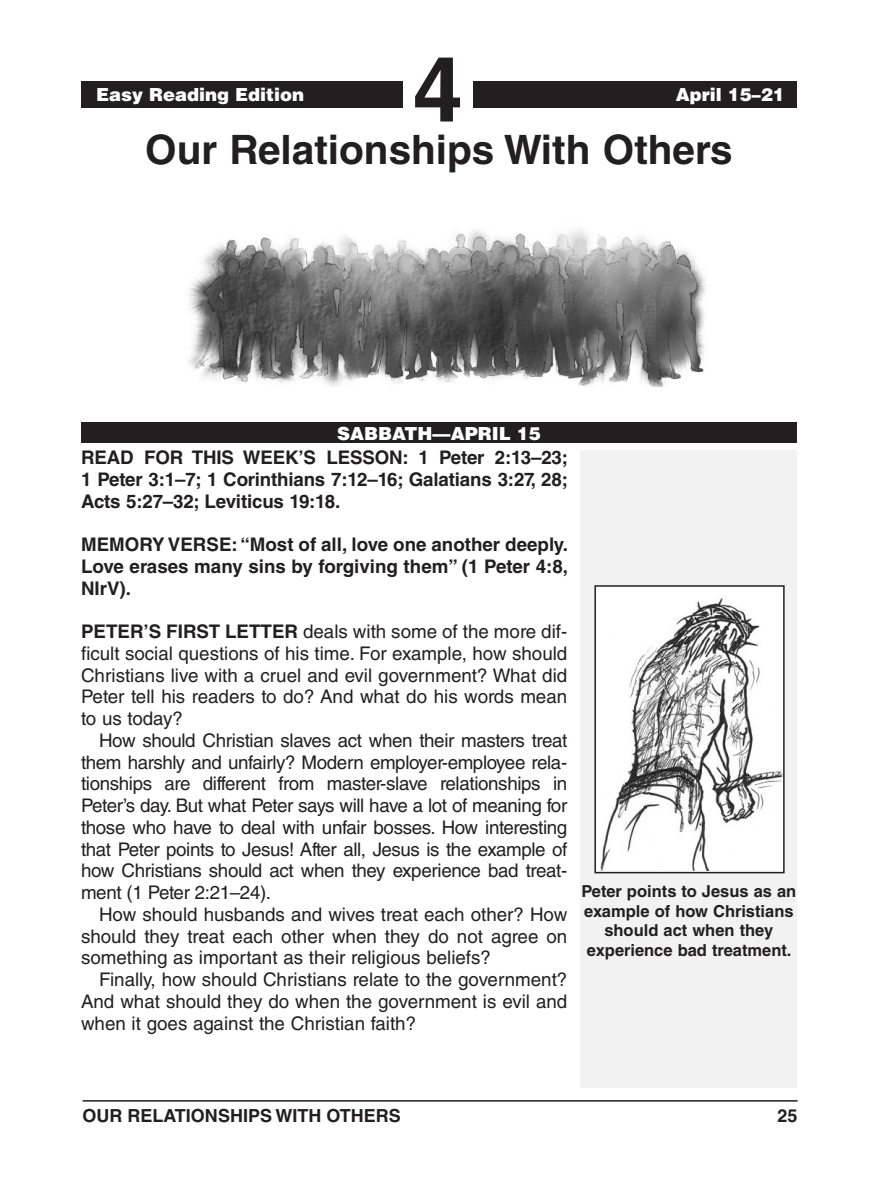
<style>
.page{position:relative;width:878px;height:1202px;background:#fff}
.page>*{position:absolute;margin:0;border:0;box-sizing:border-box;transform-origin:0 0}
.t1{font:700 90px "Helvetica LT Std";color:#231f20}
.Lesson_Title{font:700 40.5px "Helvetica LT Std";color:#231f20}
.Body_Text{font:18.75px/21.8px "Helvetica LT Std";color:#231f20;text-align:justify}
.Body_Text_NoIndent_B{font:700 18.75px/21.8px "Helvetica LT Std";letter-spacing:-.01em;color:#231f20;text-align:justify}
.Body_Text_NoIndent_S{font:18.75px/21.8px "Helvetica LT Std";color:#231f20;text-align:justify}
.Sabbath_Heading{font:900 18px "Helvetica LT Std";color:#fff}
.t2{font:700 18px "Helvetica LT Std";color:#231f20}
.Running_Head_-_Right{font:900 18px "Helvetica LT Std";color:#fff}
.Image_Captions{font:700 16.5px/19.5px "Helvetica LT Std";color:#231f20;text-align:center}
.s1{font-weight:700}
</style>
<div class="page">
<hr style="left:82px;top:1100px;width:715px;height:1px;background:#231f20">
<div style="left:580px;top:450px;width:216px;height:637px;background:#f2f2f3"></div>
<div style="left:81px;top:81px;width:322px;height:27px;background:#231f20"></div>
<div style="left:472px;top:81px;width:324px;height:27px;background:#231f20"></div>
<div style="left:81px;top:422px;width:715px;height:20px;background:#231f20"></div>
<img style="left:188px;top:230px;width:518px;height:156px">
<img style="left:600px;top:589px;width:181px;height:281px">
<div style="left:594px;top:585px;width:190px;height:288px;border:2px solid #231f20"></div>
<p class="Sabbath_Heading" style="left:96px;top:82px;width:210px">Easy Reading Edition</p>
<h1 class="t1" style="left:412px;top:35px;width:52px">4</h1>
<p class="Running_Head_-_Right" style="left:675px;top:82px;width:111px">April 15–21</p>
<p class="Lesson_Title" style="left:145px;top:125px;width:589px">Our Relationships With Others</p>
<p class="Sabbath_Heading" style="left:337px;top:421px;width:205px">SABBATH—APRIL 15</p>
<p class="Body_Text_NoIndent_B" style="left:81px;top:446px;width:488px">READ FOR THIS WEEK’S LESSON: 1 Peter 2:13–23; 1 Peter 3:1–7; 1 Corinthians 7:12–16; Galatians 3:27, 28; Acts 5:27–32; Leviticus 19:18.</p>
<p class="Body_Text_NoIndent_B" style="left:81px;top:533px;width:488px">MEMORY VERSE: “Most of all, love one another deeply.<br>Love erases many sins by forgiving them” (1 Peter 4:8, NIrV).</p>
<p class="Body_Text_NoIndent_S" style="left:81px;top:620px;width:488px"><span class="s1">PETER’S FIRST LETTER</span> deals with some of the more dif&shy;ficult social questions of his time. For example, how should Christians live with a cruel and evil government? What did Peter tell his readers to do? And what do his words mean to us today?</p>
<p class="Body_Text" style="left:81px;top:729px;width:488px;text-indent:18px">How should Christian slaves act when their masters treat them harshly and unfairly? Modern employer-employee rela&shy;tionships are different from master-slave relationships in Peter’s day. But what Peter says will have a lot of meaning for those who have to deal with unfair bosses. How interesting that Peter points to Jesus! After all, Jesus is the example of how Christians should act when they experience bad treat&shy;ment (1 Peter 2:21–24).</p>
<p class="Body_Text" style="left:81px;top:903px;width:487px;text-indent:18px">How should husbands and wives treat each other? How should they treat each other when they do not agree on something as important as their religious beliefs?</p>
<p class="Body_Text" style="left:81px;top:968px;width:488px;text-indent:18px">Finally, how should Christians relate to the government?<br>And what should they do when the government is evil and when it goes against the Christian faith?</p>
<p class="Image_Captions" style="left:581px;top:881px;width:216px">Peter points to Jesus as an example of how Christians should act when they experience bad treatment.</p>
<p class="t2" style="left:82px;top:1104px;width:320px">OUR RELATIONSHIPS WITH OTHERS</p>
<p class="t2" style="left:777px;top:1104px;width:22px">25</p>
</div>
